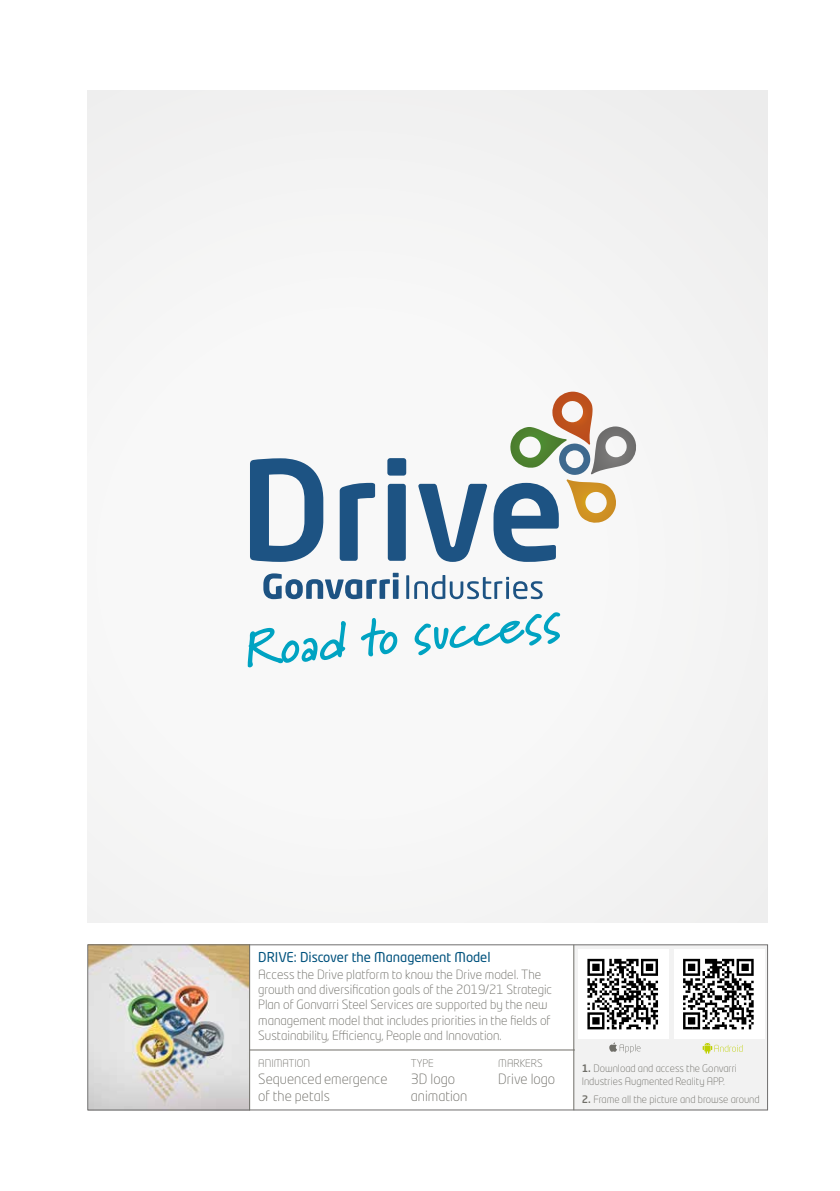
<style>
.page{position:relative;width:840px;height:1191px;background:#fff}
.page>*{position:absolute;margin:0;border:0;box-sizing:border-box;transform-origin:0 0}
.t1{font:700 52.2px "Marydale";color:#00a3c2}
.t2{font:300 14px/16.8px "Neo Tech Std";color:#6f6e68}
.t3{font:13.4px "Neo Tech Std";color:#00527d}
.t4{font:300 12.6px/15.2px "Neo Tech Std";color:#6f6e68}
.t5{font:300 10.4px "Neo Tech Std";color:#6f6e68}
.t6{font:300 10.2px/12.6px "Neo Tech Std";color:#6f6e68}
.s1{font-weight:500}
</style>
<div class="page">
<div style="left:573px;top:945px;width:194px;height:165px;background:#f2f2f2"></div>
<hr style="left:573px;top:944px;width:1px;height:166px;background:#6f6e68">
<svg style="left:702px;top:1042px;width:40px;height:11px"></svg>
<svg style="left:609px;top:1042px;width:31px;height:11px"></svg>
<div style="left:578px;top:949px;width:90px;height:90px;background:#fff"></div>
<svg style="left:587px;top:958px;width:70px;height:71px"></svg>
<div style="left:674px;top:949px;width:90px;height:90px;background:#fff"></div>
<svg style="left:683px;top:958px;width:70px;height:71px"></svg>
<img style="left:89px;top:946px;width:160px;height:162px">
<div style="left:87px;top:90px;width:680px;height:832px;background:#f5f5f5"></div>
<div style="left:87px;top:944px;width:680px;height:166px;border:1px solid #706f6f"></div>
<hr style="left:249px;top:944px;width:1px;height:166px;background:#6f6e68">
<hr style="left:249px;top:1049px;width:325px;height:1px;background:#6f6e68">
<svg style="left:250px;top:458px;width:73px;height:104px"></svg>
<svg style="left:339px;top:483px;width:36px;height:78px"></svg>
<svg style="left:387px;top:458px;width:19px;height:103px"></svg>
<svg style="left:418px;top:484px;width:69px;height:78px"></svg>
<svg style="left:493px;top:392px;width:143px;height:170px"></svg>
<svg style="left:263px;top:573px;width:135px;height:26px"></svg>
<svg style="left:406px;top:575px;width:136px;height:24px"></svg>
<h1 class="t1" style="left:241px;top:618px;width:318px;rotate:-5deg">Road to success</h1>
<p class="t3" style="left:258px;top:949px;width:234px">DRIVE: Discover the Management Model</p>
<p class="t4" style="left:258px;top:967px;width:295px">Access the Drive platform to know the Drive model. The growth and diversification goals of the 2019/21 Strategic Plan of Gonvarri Steel Services are supported by the new management model that includes priorities in the fields of Sustainability, Efficiency, People and Innovation.</p>
<p class="t5" style="left:258px;top:1056px;width:53px">ANIMATION</p>
<p class="t2" style="left:258px;top:1070px;width:131px">Sequenced emergence of the petals</p>
<p class="t5" style="left:410px;top:1056px;width:25px">TYPE</p>
<p class="t2" style="left:410px;top:1070px;width:58px">3D logo animation</p>
<p class="t5" style="left:498px;top:1056px;width:46px">MARKERS</p>
<p class="t2" style="left:498px;top:1070px;width:58px">Drive logo</p>
<p class="t6" style="left:581px;top:1062px;width:157px"><span class="s1">1.</span> Download and access the Gonvarri<br>Industries Augmented Reality APP.</p>
<p class="t6" style="left:581px;top:1092px;width:179px"><span class="s1">2.</span> Frame all the picture and browse around</p>
</div>
